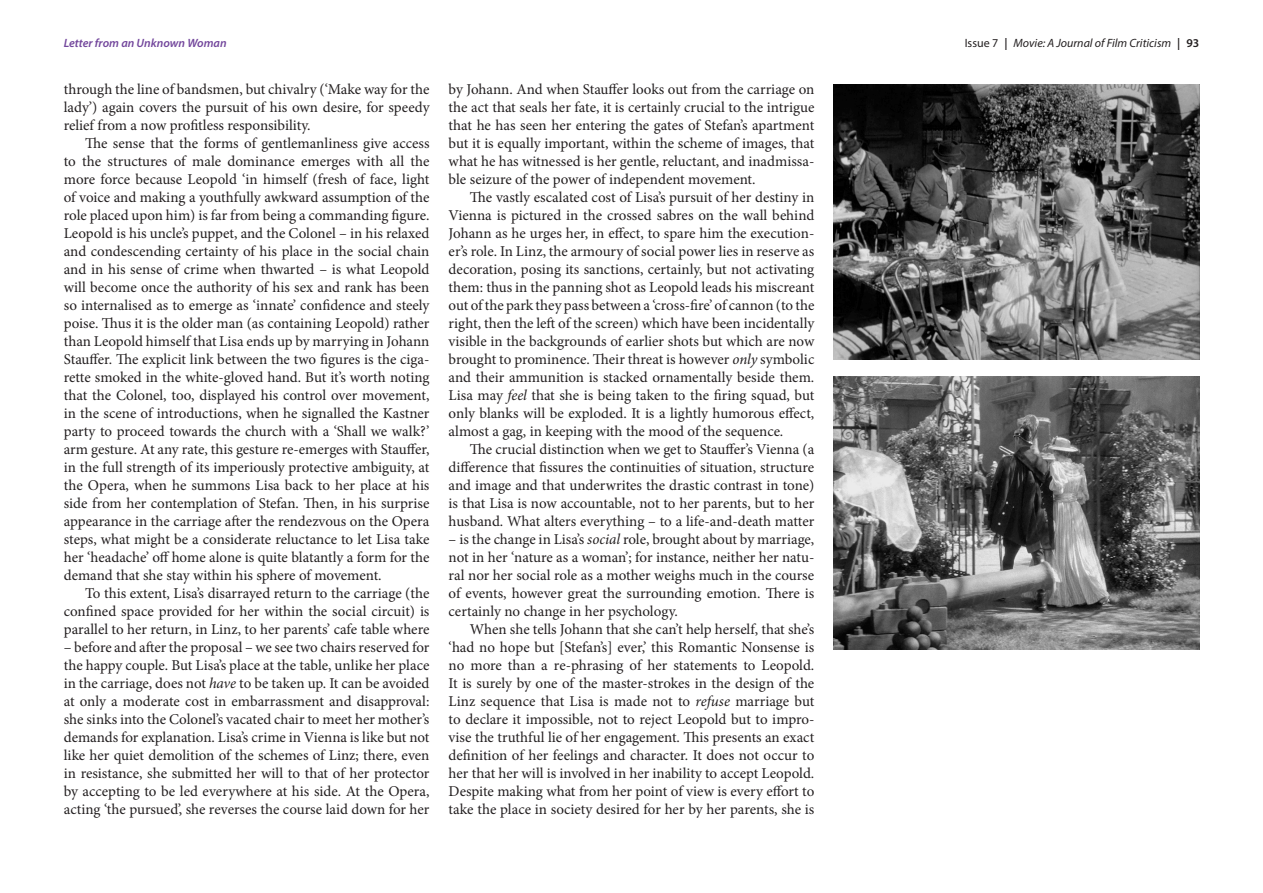
<style>
.page{position:relative;width:1263px;height:893px;background:#fff}
.page>*{position:absolute;margin:0;border:0;box-sizing:border-box;transform-origin:0 0}
.t1{font:15px/18px "Minion Pro";color:#231f20;text-align:justify}
.t2{font:italic 12px "Myriad Pro";color:#231f20}
.t3{font:italic 600 12px "Myriad Pro";color:#73479c}
.s1{font-style:normal}
.s2{font-weight:600;font-style:normal}
.s3{font-style:italic}
</style>
<div class="page">
<img style="left:833px;top:85px;width:366px;height:274px">
<img style="left:833px;top:377px;width:366px;height:273px">
<p class="t3" style="left:64px;top:36px;width:164px">Letter from an Unknown Woman</p>
<p class="t2" style="left:965px;top:36px;width:236px"><span class="s1">Issue 7</span> <span class="s2">|</span> Movie: A Journal of Film Criticism <span class="s2">| 93</span></p>
<p class="t1" style="left:64px;top:80px;width:367px">through the line of bandsmen, but chivalry (‘Make way for the lady’) again covers the pursuit of his own desire, for speedy relief from a now profitless responsibility.</p>
<p class="t1" style="left:64px;top:134px;width:367px;text-indent:21px">The sense that the forms of gentlemanliness give access to the structures of male dominance emerges with all the more force because Leopold ‘in himself (fresh of face, light of voice and making a youthfully awkward assumption of the role placed upon him) is far from being a commanding figure.<br>Leopold is his uncle’s puppet, and the Colonel – in his relaxed and condescending certainty of his place in the social chain and in his sense of crime when thwarted – is what Leopold will become once the authority of his sex and rank has been so internalised as to emerge as ‘innate’ confidence and steely poise. Thus it is the older man (as containing Leopold) rather than Leopold himself that Lisa ends up by marrying in Johann Stauffer. The explicit link between the two figures is the ciga&shy;rette smoked in the white-gloved hand. But it’s worth noting that the Colonel, too, displayed his control over movement, in the scene of introductions, when he signalled the Kastner party to proceed towards the church with a ‘Shall we walk?’ arm gesture. At any rate, this gesture re-emerges with Stauffer, in the full strength of its imperiously protective ambiguity, at the Opera, when he summons Lisa back to her place at his side from her contemplation of Stefan. Then, in his surprise appearance in the carriage after the rendezvous on the Opera steps, what might be a considerate reluctance to let Lisa take her ‘headache’ off home alone is quite blatantly a form for the demand that she stay within his sphere of movement.</p>
<p class="t1" style="left:64px;top:584px;width:367px;text-indent:21px">To this extent, Lisa’s disarrayed return to the carriage (the confined space provided for her within the social circuit) is parallel to her return, in Linz, to her parents’ cafe table where</p>
<p class="t1" style="left:64px;top:638px;width:367px">– before and after the proposal – we see two chairs reserved for the happy couple. But Lisa’s place at the table, unlike her place in the carriage, does not <span class="s3">have</span> to be taken up. It can be avoided at only a moderate cost in embarrassment and disapproval: she sinks into the Colonel’s vacated chair to meet her mother’s demands for explanation. Lisa’s crime in Vienna is like but not like her quiet demolition of the schemes of Linz; there, even in resistance, she submitted her will to that of her protector by accepting to be led everywhere at his side. At the Opera, acting ‘the pursued’, she reverses the course laid down for her</p>
<p class="t1" style="left:449px;top:80px;width:367px">by Johann. And when Stauffer looks out from the carriage on the act that seals her fate, it is certainly crucial to the intrigue that he has seen her entering the gates of Stefan’s apartment but it is equally important, within the scheme of images, that what he has witnessed is her gentle, reluctant, and inadmissa&shy;ble seizure of the power of independent movement.</p>
<p class="t1" style="left:449px;top:188px;width:367px;text-indent:21px">The vastly escalated cost of Lisa’s pursuit of her destiny in Vienna is pictured in the crossed sabres on the wall behind Johann as he urges her, in effect, to spare him the execution&shy;er’s role. In Linz, the armoury of social power lies in reserve as decoration, posing its sanctions, certainly, but not activating them: thus in the panning shot as Leopold leads his miscreant out of the park they pass between a ‘cross-fire’ of cannon (to the right, then the left of the screen) which have been incidentally visible in the backgrounds of earlier shots but which are now brought to prominence. Their threat is however <span class="s3">only</span> symbolic and their ammunition is stacked ornamentally beside them.<br>Lisa may <span class="s3">feel</span> that she is being taken to the firing squad, but only blanks will be exploded. It is a lightly humorous effect, almost a gag, in keeping with the mood of the sequence.</p>
<p class="t1" style="left:449px;top:440px;width:367px;text-indent:21px">The crucial distinction when we get to Stauffer’s Vienna (a difference that fissures the continuities of situation, structure and image and that underwrites the drastic contrast in tone) is that Lisa is now accountable, not to her parents, but to her husband. What alters everything – to a life-and-death matter</p>
<p class="t1" style="left:449px;top:530px;width:367px">– is the change in Lisa’s <span class="s3">social</span> role, brought about by marriage, not in her ‘nature as a woman’; for instance, neither her natu&shy;ral nor her social role as a mother weighs much in the course of events, however great the surrounding emotion. There is certainly no change in her psychology.</p>
<p class="t1" style="left:449px;top:620px;width:367px;text-indent:21px">When she tells Johann that she can’t help herself, that she’s ‘had no hope but [Stefan’s] ever,’ this Romantic Nonsense is no more than a re-phrasing of her statements to Leopold.<br>It is surely by one of the master-strokes in the design of the Linz sequence that Lisa is made not to <span class="s3">refuse</span> marriage but to declare it impossible, not to reject Leopold but to impro&shy;vise the truthful lie of her engagement. This presents an exact definition of her feelings and character. It does not occur to her that her will is involved in her inability to accept Leopold.<br>Despite making what from her point of view is every effort to take the place in society desired for her by her parents, she is</p>
</div>
